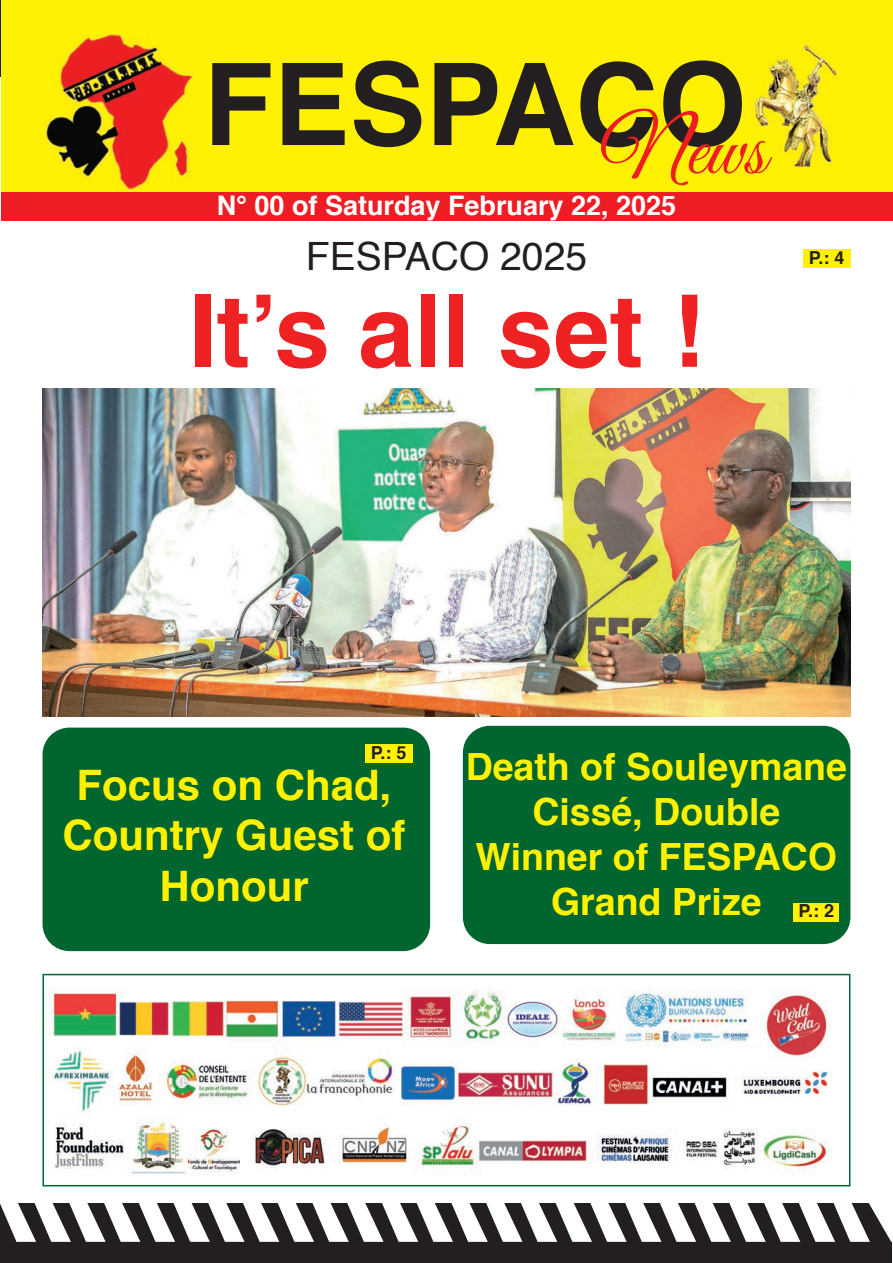
<style>
.page{position:relative;width:893px;height:1263px;background:#fff}
.page>*{position:absolute;margin:0;border:0;box-sizing:border-box;transform-origin:0 0}
.t1{font:700 114px "Helvetica";color:#231f20}
.t2{font:700 100.5px "Helvetica";color:#ee2123}
.t3{font:700 42px/50.4px "Helvetica";color:#fff101;text-align:center}
.t4{font:39px "Helvetica";color:#231f20}
.t5{font:700 37.5px/45px "Helvetica";color:#fff101;text-align:center}
.t6{font:700 27px "Helvetica";color:#fff}
.t7{font:700 18px "Helvetica";color:#231f20}
</style>
<div class="page">
<hr style="left:0;top:0;width:1px;height:77px;background:#231f20">
<div style="left:0;top:1203px;width:892px;height:60px;background:#231f20"></div>
<div style="left:1px;top:0;width:891px;height:192px;background:#fff101"></div>
<img style="left:45px;top:35px;width:150px;height:154px">
<img style="left:751px;top:40px;width:90px;height:128px">
<svg style="left:601px;top:109px;width:171px;height:76px"></svg>
<div style="left:1px;top:193px;width:892px;height:28px;background:#ee1d23"></div>
<svg style="left:0;top:1203px;width:892px;height:39px"></svg>
<img style="left:47px;top:990px;width:781px;height:185px">
<div style="left:43px;top:974px;width:807px;height:212px;border:2px solid #00652e"></div>
<div style="left:43px;top:728px;width:387px;height:223px;background:#00652e;border-radius:27px"></div>
<div style="left:463px;top:726px;width:387px;height:218px;background:#00652e;border-radius:27px"></div>
<img style="left:43px;top:388px;width:807px;height:328px">
<div style="left:803px;top:249px;width:47px;height:19px;background:#fff101"></div>
<div style="left:365px;top:744px;width:47px;height:19px;background:#fff101"></div>
<div style="left:794px;top:903px;width:45px;height:18px;background:#fff101"></div>
<h1 class="t1" style="left:204px;top:57px;width:544px">FESPACO</h1>
<p class="t6" style="left:217px;top:194px;width:461px">N° 00 of Saturday February 22, 2025</p>
<p class="t4" style="left:306px;top:240px;width:283px">FESPACO 2025</p>
<h2 class="t2" style="left:189px;top:289px;width:517px">It’s all set !</h2>
<p class="t7" style="left:809px;top:250px;width:37px">P.: 4</p>
<p class="t7" style="left:371px;top:745px;width:37px">P.: 5</p>
<p class="t3" style="left:63px;top:763px;width:345px">Focus on Chad,<br>Country Guest of<br>Honour</p>
<p class="t5" style="left:466px;top:747px;width:383px">Death of Souleymane<br>Cissé, Double<br>Winner of FESPACO<br>Grand Prize</p>
<p class="t7" style="left:798px;top:903px;width:37px">P.: 2</p>
</div>
